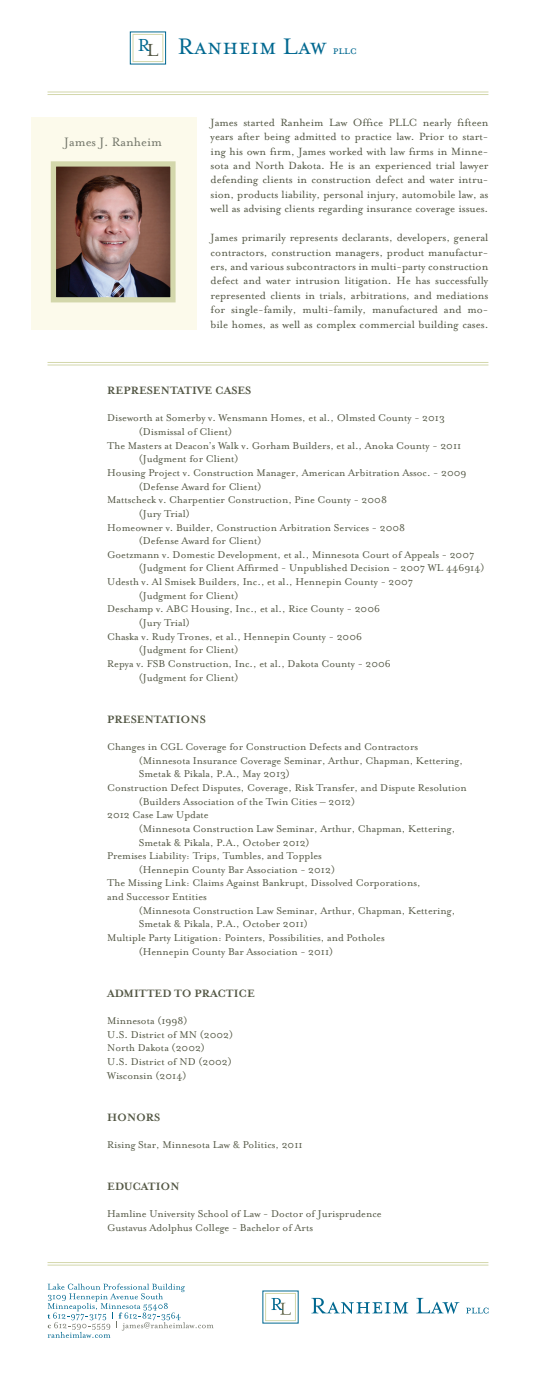
<style>
.page{position:relative;width:536px;height:1386px;background:#fff}
.page>*{position:absolute;margin:0;border:0;box-sizing:border-box;transform-origin:0 0}
.t1{font:25.81px "Mrs Eaves Small Caps";color:#006890}
.t2{font:14px "Mrs Eaves Roman";color:#727569}
.t3{font:700 12.25px "Mrs Eaves";color:#535744}
.t4{font:12.08px/14.4px "Mrs Eaves Roman";letter-spacing:-.005em;color:#535744;text-align:justify}
.t5{font:11.38px/13.7px "Mrs Eaves Roman";color:#535744}
.s1{font-size:20.04px}
.s2{font-size:20.04px;color:#535744}
.s3{font-size:12.95px}
</style>
<div class="page">
<div style="left:133px;top:34px;width:30px;height:28px;border:1px solid #d3d7ab"></div>
<div style="left:130px;top:32px;width:36px;height:32px;border:1px solid #006890"></div>
<hr style="left:47px;top:92px;width:441px;height:1px;background:#d3d7ab">
<hr style="left:47px;top:94px;width:441px;height:1px;background:#d3d7ab">
<hr style="left:47px;top:362px;width:441px;height:1px;background:#d3d7ab">
<hr style="left:47px;top:365px;width:441px;height:1px;background:#d3d7ab">
<hr style="left:47px;top:1262px;width:441px;height:1px;background:#d3d7ab">
<hr style="left:47px;top:1265px;width:441px;height:1px;background:#d3d7ab">
<div style="left:32px;top:117px;width:165px;height:213px;background:#fcfaeb"></div>
<img style="left:57px;top:167px;width:112px;height:129px">
<div style="left:51px;top:161px;width:124px;height:141px;border:5px solid #d3d7ab"></div>
<svg style="left:47px;top:1284px;width:167px;height:54px"></svg>
<svg style="left:311px;top:1298px;width:97px;height:16px"></svg>
<svg style="left:416px;top:1298px;width:43px;height:16px"></svg>
<svg style="left:466px;top:1308px;width:22px;height:6px"></svg>
<div style="left:265px;top:1293px;width:30px;height:28px;border:1px solid #d3d7ab"></div>
<svg style="left:271px;top:1298px;width:19px;height:17px"></svg>
<h1 class="t1" style="left:138px;top:33px;width:220px"><span class="s1">R</span><span class="s2">L</span> Ranheim Law <span class="s3">pllc</span></h1>
<p class="t2" style="left:64px;top:135px;width:99px">James J. Ranheim</p>
<p class="t4" style="left:210px;top:115px;width:279px">James started Ranheim Law Office PLLC nearly fifteen years after being admitted to practice law. Prior to start&shy;ing his own firm, James worked with law firms in Minne&shy;sota and North Dakota. He is an experienced trial lawyer defending clients in construction defect and water intru&shy;sion, products liability, personal injury, automobile law, as well as advising clients regarding insurance coverage issues.</p>
<p class="t4" style="left:210px;top:230px;width:279px">James primarily represents declarants, developers, general contractors, construction managers, product manufactur&shy;ers, and various subcontractors in multi-party construction defect and water intrusion litigation. He has successfully represented clients in trials, arbitrations, and mediations for single-family, multi-family, manufactured and mo&shy;bile homes, as well as complex commercial building cases.</p>
<p class="t3" style="left:107px;top:383px;width:146px">REPRESENTATIVE CASES</p>
<p class="t5" style="left:107px;top:411px;width:339px">Diseworth at Somerby v. Wensmann Homes, et al., Olmsted County - 2013</p>
<p class="t5" style="left:139px;top:425px;width:95px">(Dismissal of Client)</p>
<p class="t5" style="left:107px;top:439px;width:355px">The Masters at Deacon’s Walk v. Gorham Builders, et al., Anoka County - 2011</p>
<p class="t5" style="left:139px;top:452px;width:101px">(Judgment for Client)</p>
<p class="t5" style="left:107px;top:466px;width:361px">Housing Project v. Construction Manager, American Arbitration Assoc. - 2009</p>
<p class="t5" style="left:139px;top:480px;width:124px">(Defense Award for Client)</p>
<p class="t5" style="left:107px;top:493px;width:281px">Mattscheck v. Charpentier Construction, Pine County - 2008</p>
<p class="t5" style="left:139px;top:507px;width:53px">(Jury Trial)</p>
<p class="t5" style="left:107px;top:520px;width:299px">Homeowner v. Builder, Construction Arbitration Services - 2008</p>
<p class="t5" style="left:139px;top:534px;width:124px">(Defense Award for Client)</p>
<p class="t5" style="left:107px;top:548px;width:368px">Goetzmann v. Domestic Development, et al., Minnesota Court of Appeals - 2007</p>
<p class="t5" style="left:139px;top:561px;width:347px">(Judgment for Client Affirmed - Unpublished Decision - 2007 WL 446914)</p>
<p class="t5" style="left:107px;top:575px;width:307px">Udesth v. Al Smisek Builders, Inc., et al., Hennepin County - 2007</p>
<p class="t5" style="left:139px;top:589px;width:101px">(Judgment for Client)</p>
<p class="t5" style="left:107px;top:602px;width:274px">Deschamp v. ABC Housing, Inc., et al., Rice County - 2006</p>
<p class="t5" style="left:139px;top:616px;width:53px">(Jury Trial)</p>
<p class="t5" style="left:107px;top:630px;width:256px">Chaska v. Rudy Trones, et al., Hennepin County - 2006</p>
<p class="t5" style="left:139px;top:643px;width:101px">(Judgment for Client)</p>
<p class="t5" style="left:107px;top:657px;width:285px">Repya v. FSB Construction, Inc., et al., Dakota County - 2006</p>
<p class="t5" style="left:139px;top:671px;width:101px">(Judgment for Client)</p>
<p class="t3" style="left:107px;top:712px;width:100px">PRESENTATIONS</p>
<p class="t5" style="left:107px;top:740px;width:312px">Changes in CGL Coverage for Construction Defects and Contractors</p>
<p class="t5" style="left:139px;top:754px;width:325px">(Minnesota Insurance Coverage Seminar, Arthur, Chapman, Kettering,<br>Smetak &amp; Pikala, P.A., May 2013)</p>
<p class="t5" style="left:107px;top:781px;width:361px">Construction Defect Disputes, Coverage, Risk Transfer, and Dispute Resolution</p>
<p class="t5" style="left:139px;top:795px;width:218px">(Builders Association of the Twin Cities – 2012)</p>
<p class="t5" style="left:107px;top:808px;width:103px">2012 Case Law Update</p>
<p class="t5" style="left:139px;top:822px;width:318px">(Minnesota Construction Law Seminar, Arthur, Chapman, Kettering,<br>Smetak &amp; Pikala, P.A., October 2012)</p>
<p class="t5" style="left:107px;top:849px;width:216px">Premises Liability: Trips, Tumbles, and Topples</p>
<p class="t5" style="left:139px;top:863px;width:198px">(Hennepin County Bar Association - 2012)</p>
<p class="t5" style="left:107px;top:876px;width:315px">The Missing Link: Claims Against Bankrupt, Dissolved Corporations, and Successor Entities</p>
<p class="t5" style="left:139px;top:904px;width:318px">(Minnesota Construction Law Seminar, Arthur, Chapman, Kettering,<br>Smetak &amp; Pikala, P.A., October 2011)</p>
<p class="t5" style="left:107px;top:931px;width:279px">Multiple Party Litigation: Pointers, Possibilities, and Potholes</p>
<p class="t5" style="left:139px;top:945px;width:196px">(Hennepin County Bar Association - 2011)</p>
<p class="t3" style="left:107px;top:986px;width:149px">ADMITTED TO PRACTICE</p>
<p class="t5" style="left:107px;top:1014px;width:82px">Minnesota (1998)</p>
<p class="t5" style="left:107px;top:1028px;width:127px">U.S. District of MN (2002)</p>
<p class="t5" style="left:107px;top:1041px;width:99px">North Dakota (2002)</p>
<p class="t5" style="left:107px;top:1055px;width:126px">U.S. District of ND (2002)</p>
<p class="t5" style="left:107px;top:1069px;width:81px">Wisconsin (2014)</p>
<p class="t3" style="left:107px;top:1110px;width:55px">HONORS</p>
<p class="t5" style="left:107px;top:1138px;width:197px">Rising Star, Minnesota Law &amp; Politics, 2011</p>
<p class="t3" style="left:107px;top:1179px;width:74px">EDUCATION</p>
<p class="t5" style="left:107px;top:1207px;width:276px">Hamline University School of Law - Doctor of Jurisprudence</p>
<p class="t5" style="left:107px;top:1221px;width:207px">Gustavus Adolphus College - Bachelor of Arts</p>
</div>
